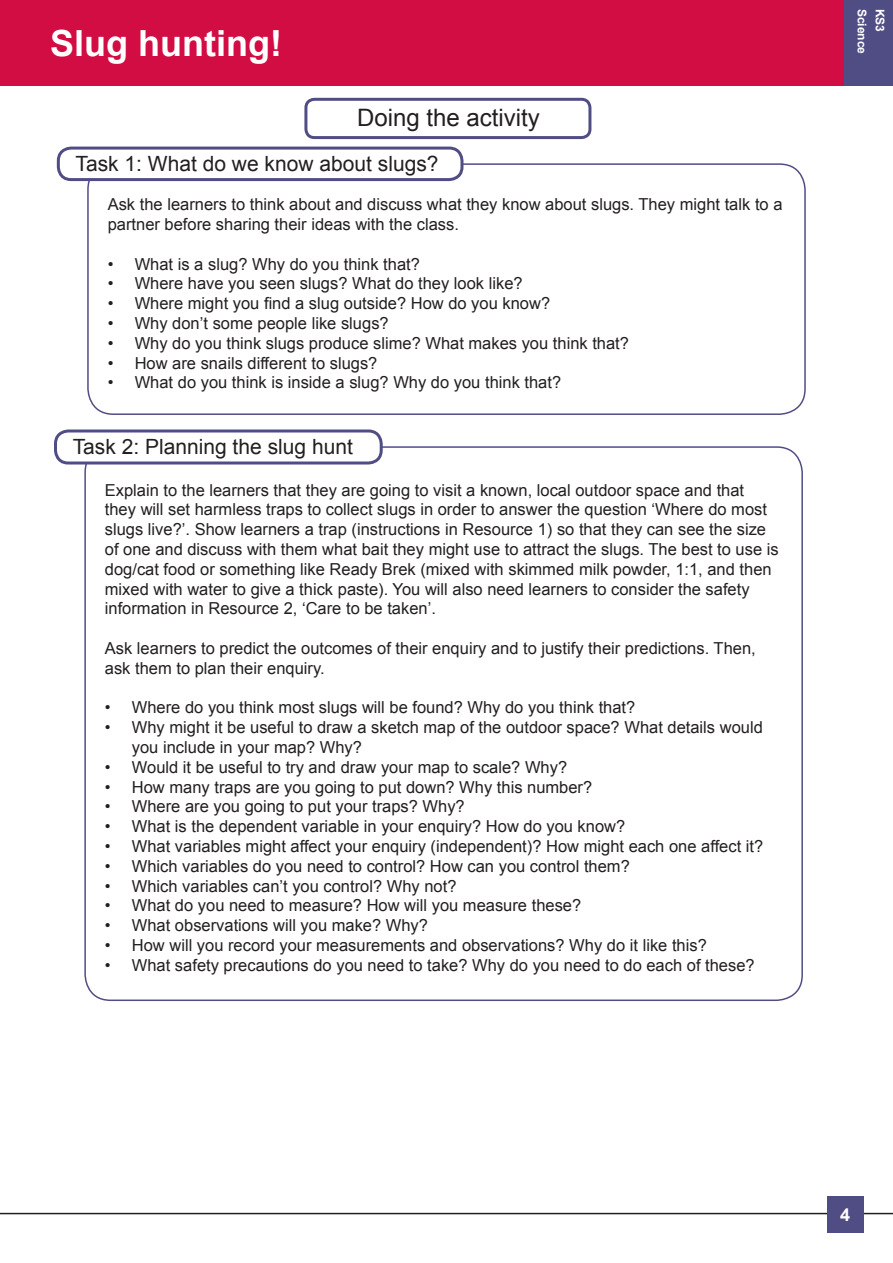
<style>
.page{position:relative;width:893px;height:1263px;background:#fff}
.page>*{position:absolute;margin:0;border:0;box-sizing:border-box;transform-origin:0 0}
.t1{font:700 36px "Arial";color:#fff}
.t2{font:24px "Arial";color:#231f20}
.t3{font:21px "Arial";color:#231f20}
.t4{font:700 18px "Arial";color:#fff}
.Bullet{font:16.5px/19.8px "Arial";color:#231f20}
.Body_text{font:16.5px/19.8px "Arial";color:#231f20}
.t5{font:700 12px "Arial";color:#fff}
</style>
<div class="page">
<hr style="left:0;top:1213px;width:893px;height:1px;background:#231f20">
<div style="left:827px;top:1196px;width:36px;height:36px;background:#504d85"></div>
<div style="left:0;top:0;width:892px;height:85px;background:#d20d44"></div>
<div style="left:844px;top:0;width:49px;height:85px;background:#504d85"></div>
<div style="left:54px;top:429px;width:329px;height:35px;border:3px solid #504d85;border-radius:13px"></div>
<div style="left:304px;top:98px;width:287px;height:41px;border:3px solid #504d85;border-radius:9px"></div>
<div style="left:87px;top:163px;width:719px;height:252px;border:2px solid #504d85;border-radius:26px"></div>
<div style="left:58px;top:148px;width:404px;height:32px;background:#fff;border-radius:13px"></div>
<div style="left:57px;top:147px;width:406px;height:34px;border:3px solid #504d85;border-radius:13px"></div>
<h1 class="t1" style="left:50px;top:19px;width:233px">Slug hunting!</h1>
<p class="t2" style="left:357px;top:101px;width:184px">Doing the activity</p>
<p class="t3" style="left:76px;top:150px;width:365px">Task 1: What do we know about slugs?</p>
<p class="Body_text" style="left:108px;top:195px;width:676px">Ask the learners to think about and discuss what they know about slugs. They might talk to a partner before sharing their ideas with the class.</p>
<p class="Bullet" style="left:108px;top:254px;width:314px">• What is a slug? Why do you think that?</p>
<p class="Bullet" style="left:108px;top:274px;width:416px">• Where have you seen slugs? What do they look like?</p>
<p class="Bullet" style="left:108px;top:294px;width:444px">• Where might you find a slug outside? How do you know?</p>
<p class="Bullet" style="left:108px;top:313px;width:283px">• Why don’t some people like slugs?</p>
<p class="Bullet" style="left:108px;top:333px;width:523px">• Why do you think slugs produce slime? What makes you think that?</p>
<p class="Bullet" style="left:108px;top:353px;width:271px">• How are snails different to slugs?</p>
<p class="Bullet" style="left:108px;top:373px;width:455px">• What do you think is inside a slug? Why do you think that?</p>
<p class="t3" style="left:73px;top:433px;width:282px">Task 2: Planning the slug hunt</p>
<p class="Body_text" style="left:105px;top:480px;width:675px">Explain to the learners that they are going to visit a known, local outdoor space and that they will set harmless traps to collect slugs in order to answer the question ‘Where do most slugs live?’. Show learners a trap (instructions in Resource 1) so that they can see the size of one and discuss with them what bait they might use to attract the slugs. The best to use is dog/cat food or something like Ready Brek (mixed with skimmed milk powder, 1:1, and then mixed with water to give a thick paste). You will also need learners to consider the safety information in Resource 2, ‘Care to be taken’.</p>
<p class="Body_text" style="left:105px;top:638px;width:652px">Ask learners to predict the outcomes of their enquiry and to justify their predictions. Then, ask them to plan their enquiry.</p>
<p class="Bullet" style="left:105px;top:698px;width:532px">• Where do you think most slugs will be found? Why do you think that?</p>
<p class="Bullet" style="left:132px;top:718px;width:632px;text-indent:-27px">• Why might it be useful to draw a sketch map of the outdoor space? What details would you include in your map? Why?</p>
<p class="Bullet" style="left:105px;top:757px;width:464px">• Would it be useful to try and draw your map to scale? Why?</p>
<p class="Bullet" style="left:105px;top:777px;width:489px">• How many traps are you going to put down? Why this number?</p>
<p class="Bullet" style="left:105px;top:797px;width:361px">• Where are you going to put your traps? Why?</p>
<p class="Bullet" style="left:105px;top:817px;width:522px">• What is the dependent variable in your enquiry? How do you know?</p>
<p class="Bullet" style="left:105px;top:836px;width:660px">• What variables might affect your enquiry (independent)? How might each one affect it?</p>
<p class="Bullet" style="left:105px;top:856px;width:526px">• Which variables do you need to control? How can you control them?</p>
<p class="Bullet" style="left:105px;top:876px;width:353px">• Which variables can’t you control? Why not?</p>
<p class="Bullet" style="left:105px;top:896px;width:478px">• What do you need to measure? How will you measure these?</p>
<p class="Bullet" style="left:105px;top:916px;width:325px">• What observations will you make? Why?</p>
<p class="Bullet" style="left:105px;top:935px;width:603px">• How will you record your measurements and observations? Why do it like this?</p>
<p class="Bullet" style="left:105px;top:955px;width:651px">• What safety precautions do you need to take? Why do you need to do each of these?</p>
<p class="t5" style="left:870px;top:9px;width:47px;rotate:90deg">Science</p>
<p class="t5" style="left:888px;top:9px;width:25px;rotate:90deg">KS3</p>
<p class="t4" style="left:840px;top:1203px;width:12px">4</p>
</div>
